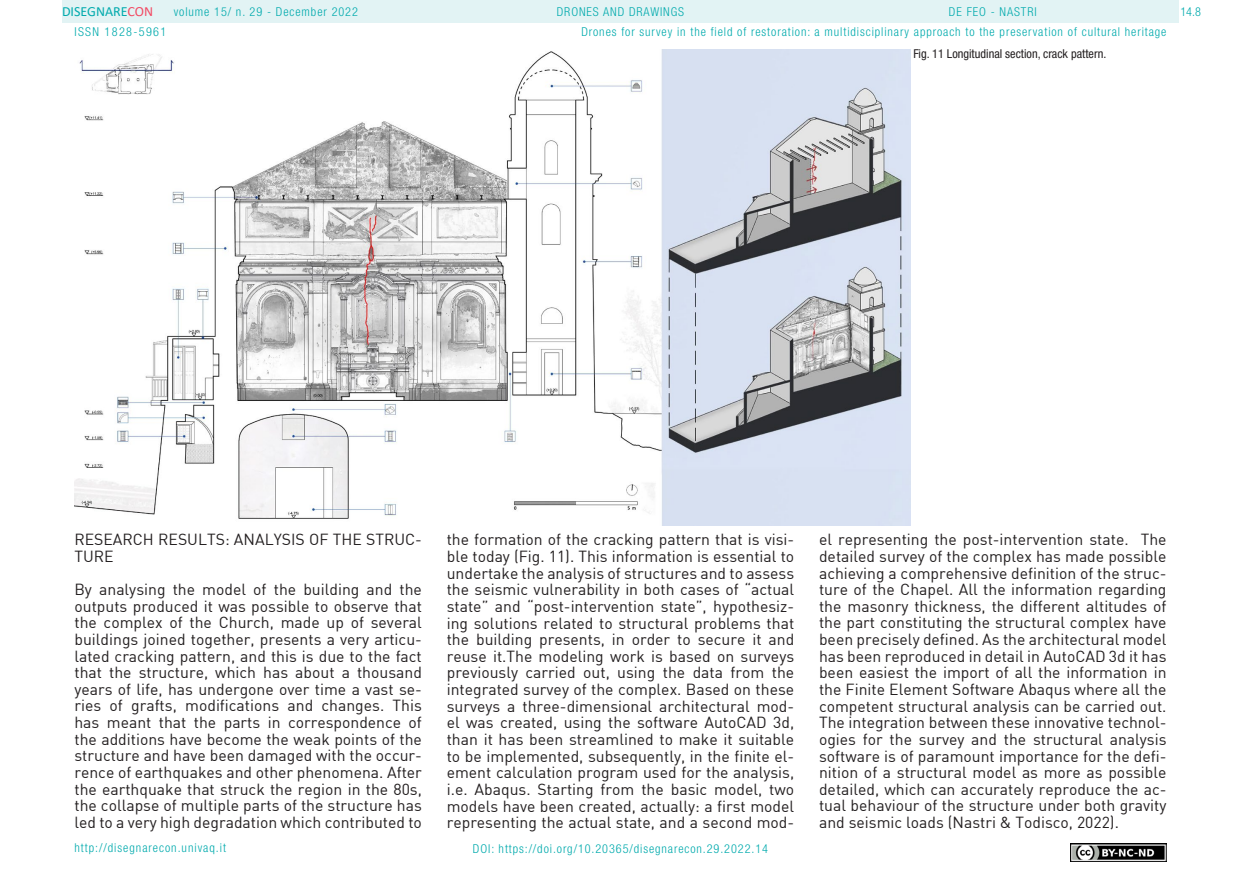
<style>
.page{position:relative;width:1241px;height:893px;background:#fff}
.page>*{position:absolute;margin:0;border:0;box-sizing:border-box;transform-origin:0 0}
.t1{font:15.75px/16.6px "DIN";color:#231f20;text-align:justify}
.t2{font:14px "Calibri";color:#00aaad}
.t3{font:300 condensed 12.25px "Helvetica Neue LT Std";letter-spacing:.075em;color:#00aaad}
.t4{font:condensed 12.25px "Helvetica Neue LT Std";color:#231f20}
.t5{font:300 condensed 12.25px "Helvetica Neue LT Std";letter-spacing:.11em;color:#00aaad}
.s1{color:#f24862}
</style>
<div class="page">
<div style="left:62px;top:0;width:1116px;height:23px;background:#e2f3f4"></div>
<img style="left:1070px;top:843px;width:96px;height:18px">
<img style="left:74px;top:50px;width:835px;height:476px">
<p class="t2" style="left:62px;top:2px;width:93px">DISEGNARE<span class="s1">CON</span></p>
<p class="t3" style="left:948px;top:5px;width:89px">DE FEO - NASTRI</p>
<p class="t3" style="left:174px;top:5px;width:186px">volume 15/ n. 29 - December 2022</p>
<p class="t3" style="left:556px;top:5px;width:129px">DRONES AND DRAWINGS</p>
<p class="t5" style="left:74px;top:24px;width:93px">ISSN 1828-5961</p>
<p class="t3" style="left:581px;top:25px;width:586px">Drones for survey in the field of restoration: a multidisciplinary approach to the preservation of cultural heritage</p>
<p class="t4" style="left:913px;top:46px;width:194px">Fig. 11 Longitudinal section, crack pattern.</p>
<p class="t3" style="left:1180px;top:5px;width:22px">14.8</p>
<p class="t1" style="left:74px;top:531px;width:349px">RESEARCH RESULTS: ANALYSIS OF THE STRUC-<br>TURE</p>
<p class="t1" style="left:74px;top:581px;width:349px">By analysing the model of the building and the outputs produced it was possible to observe that the complex of the Church, made up of several buildings joined together, presents a very articu&shy;lated cracking pattern, and this is due to the fact that the structure, which has about a thousand years of life, has undergone over time a vast se&shy;ries of grafts, modifications and changes. This has meant that the parts in correspondence of the additions have become the weak points of the structure and have been damaged with the occur&shy;rence of earthquakes and other phenomena. After the earthquake that struck the region in the 80s, the collapse of multiple parts of the structure has led to a very high degradation which contributed to</p>
<p class="t3" style="left:74px;top:841px;width:153px">http://disegnarecon.univaq.it</p>
<p class="t1" style="left:446px;top:531px;width:349px">the formation of the cracking pattern that is visi&shy;ble today (Fig. 11). This information is essential to undertake the analysis of structures and to assess the seismic vulnerability in both cases of “actual state” and “post-intervention state”, hypothesiz&shy;ing solutions related to structural problems that the building presents, in order to secure it and reuse it.The modeling work is based on surveys previously carried out, using the data from the integrated survey of the complex. Based on these surveys a three-dimensional architectural mod&shy;el was created, using the software AutoCAD 3d, than it has been streamlined to make it suitable to be implemented, subsequently, in the finite el&shy;ement calculation program used for the analysis, i.e. Abaqus. Starting from the basic model, two models have been created, actually: a first model representing the actual state, and a second mod-</p>
<p class="t3" style="left:473px;top:842px;width:296px">DOI: https://doi.org/10.20365/disegnarecon.29.2022.14</p>
<p class="t1" style="left:819px;top:531px;width:349px">el representing the post-intervention state. The detailed survey of the complex has made possible achieving a comprehensive definition of the struc&shy;ture of the Chapel. All the information regarding the masonry thickness, the different altitudes of the part constituting the structural complex have been precisely defined. As the architectural model has been reproduced in detail in AutoCAD 3d it has been easiest the import of all the information in the Finite Element Software Abaqus where all the competent structural analysis can be carried out.<br>The integration between these innovative technol&shy;ogies for the survey and the structural analysis software is of paramount importance for the defi&shy;nition of a structural model as more as possible detailed, which can accurately reproduce the ac&shy;tual behaviour of the structure under both gravity and seismic loads (Nastri &amp; Todisco, 2022).</p>
</div>
